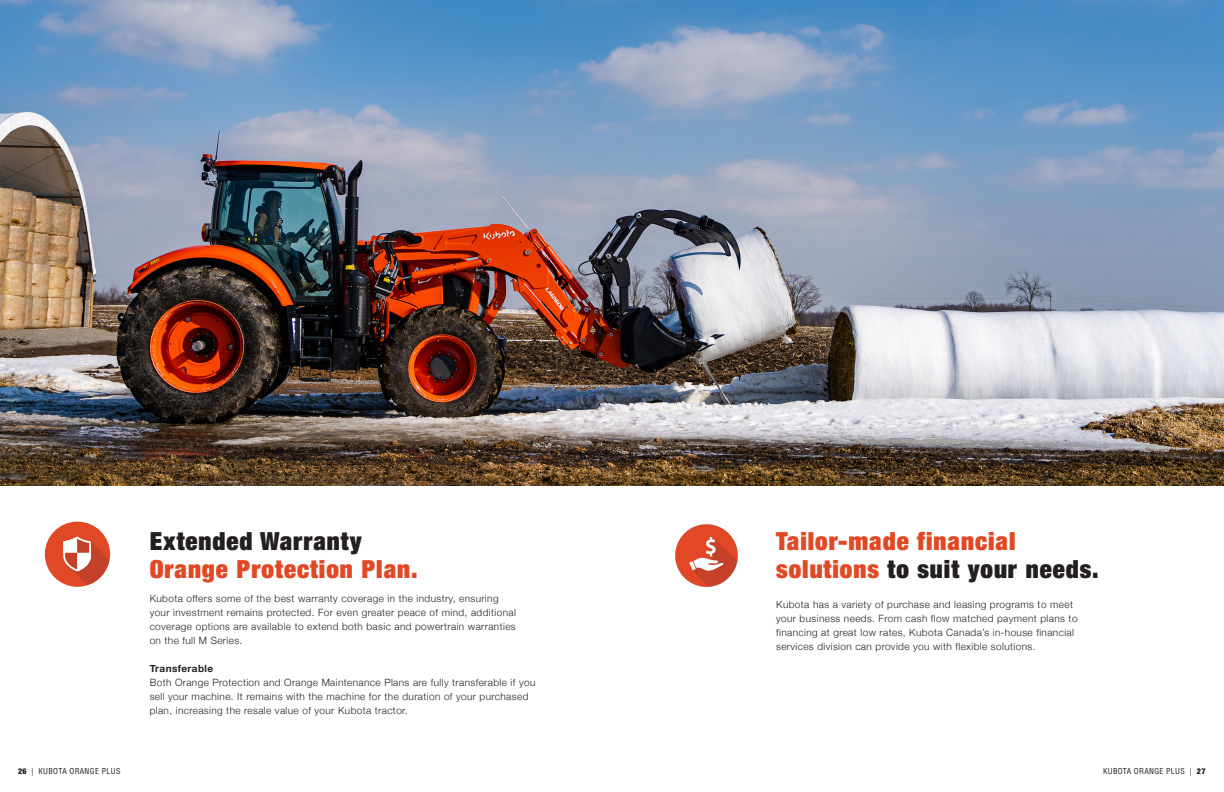
<style>
.page{position:relative;width:1224px;height:792px;background:#fff}
.page>*{position:absolute;margin:0;border:0;box-sizing:border-box;transform-origin:0 0}
.t1{font:900 condensed 25px/27.4px "Helvetica Neue LT Std";letter-spacing:.04em;color:#e14825}
.t2{font:300 10px/14px "Helvetica Neue";letter-spacing:.04em;color:#231f20}
.t3{font:700 10px "Helvetica Neue";letter-spacing:.04em;color:#231f20}
.t4{font:condensed 8px "Helvetica LT Std";letter-spacing:.04em;color:#231f20}
.s1{font-family:"Helvetica Neue LT Std";font-weight:900}
.s2{color:#231f20}
</style>
<div class="page">
<div style="left:45px;top:522px;width:65px;height:65px;background:#e14825;border-radius:50%"></div>
<svg style="left:63px;top:537px;width:47px;height:48px"></svg>
<img style="left:675px;top:524px;width:63px;height:63px">
<img style="left:0;top:0;width:1224px;height:485px">
<p class="t4" style="left:18px;top:766px;width:104px"><span class="s1">26</span> | KUBOTA ORANGE PLUS</p>
<p class="t1" style="left:150px;top:527px;width:270px"><span class="s2">Extended Warranty<br></span>Orange Protection Plan.</p>
<p class="t2" style="left:150px;top:591px;width:368px">Kubota offers some of the best warranty coverage in the industry, ensuring your investment remains protected. For even greater peace of mind, additional coverage options are available to extend both basic and powertrain warranties on the full M Series.</p>
<p class="t3" style="left:150px;top:660px;width:65px">Transferable</p>
<p class="t2" style="left:150px;top:675px;width:387px">Both Orange Protection and Orange Maintenance Plans are fully transferable if you sell your machine. It remains with the machine for the duration of your purchased plan, increasing the resale value of your Kubota tractor.</p>
<p class="t1" style="left:776px;top:527px;width:324px">Tailor-made financial solutions <span class="s2">to suit your needs.</span></p>
<p class="t2" style="left:776px;top:597px;width:303px">Kubota has a variety of purchase and leasing programs to meet your business needs. From cash flow matched payment plans to financing at great low rates, Kubota Canada’s in-house financial services division can provide you with flexible solutions.</p>
<p class="t4" style="left:1103px;top:766px;width:104px">KUBOTA ORANGE PLUS | <span class="s1">27</span></p>
</div>
